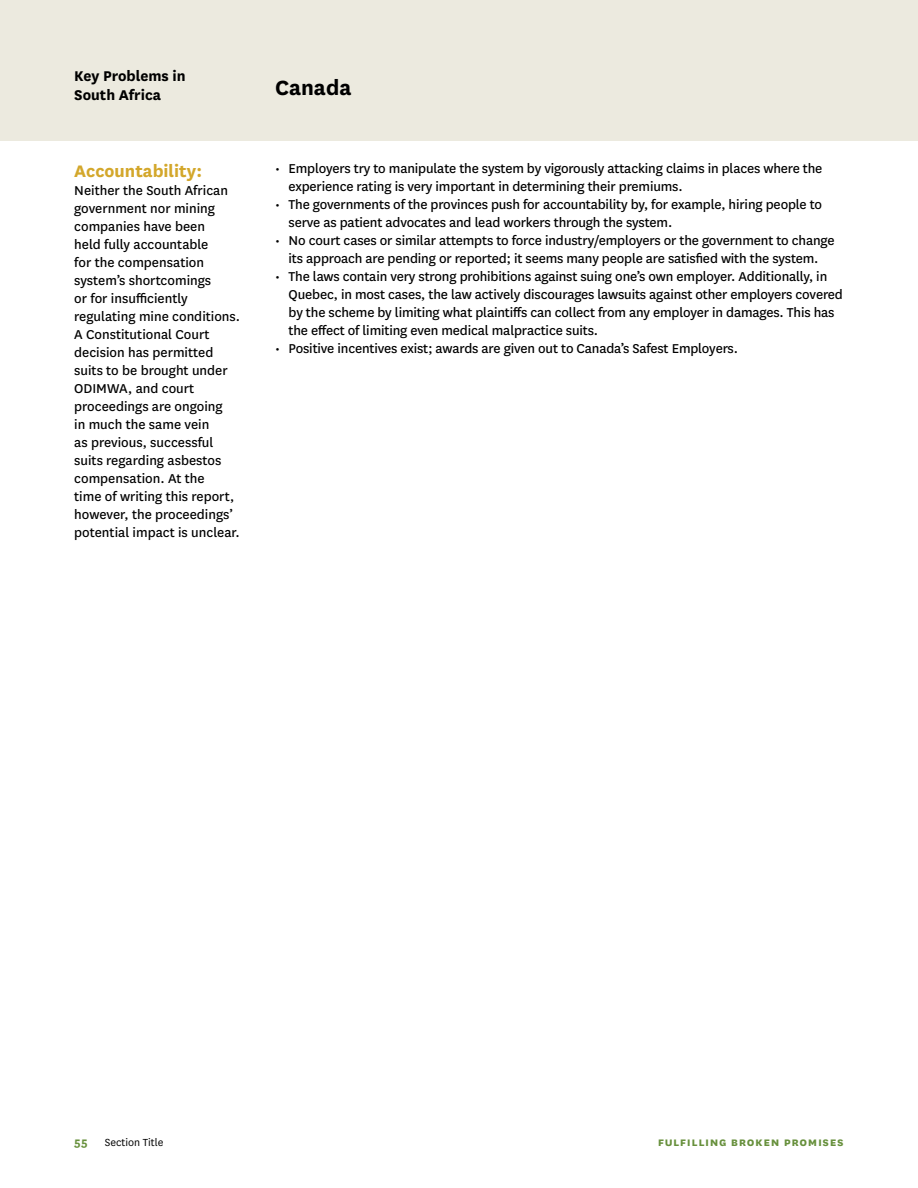
<style>
.page{position:relative;width:918px;height:1188px;background:#fff}
.page>*{position:absolute;margin:0;border:0;box-sizing:border-box;transform-origin:0 0}
.t1{font:700 24px "National";color:#000}
.t2{font:700 19.5px "National";color:#d3a72b}
.t3{font:700 16.5px/19px "National";color:#000}
.t4{font:15px/18px "National";letter-spacing:-.01em;color:#000}
.t5{font:700 13.5px "National";letter-spacing:.045em;color:#67903c}
.t6{font:12px "National";color:#000}
</style>
<div class="page">
<div style="left:0;top:0;width:918px;height:140px;background:#eceadf"></div>
<p class="t3" style="left:74px;top:66px;width:113px">Key Problems in<br>South Africa</p>
<h1 class="t1" style="left:275px;top:71px;width:78px">Canada</h1>
<h2 class="t2" style="left:74px;top:157px;width:129px">Accountability:</h2>
<p class="t4" style="left:74px;top:180px;width:167px">Neither the South African government nor mining companies have been<br>held fully accountable<br>for the compensation system’s shortcomings<br>or for insufficiently regulating mine conditions.<br>A Constitutional Court decision has permitted suits to be brought under<br>ODIMWA, and court proceedings are ongoing<br>in much the same vein<br>as previous, successful suits regarding asbestos compensation. At the<br>time of writing this report, however, the proceedings’ potential impact is unclear.</p>
<p class="t4" style="left:289px;top:159px;width:535px;text-indent:-14px">• Employers try to manipulate the system by vigorously attacking claims in places where the experience rating is very important in determining their premiums.</p>
<p class="t4" style="left:289px;top:195px;width:535px;text-indent:-14px">• The governments of the provinces push for accountability by, for example, hiring people to serve as patient advocates and lead workers through the system.</p>
<p class="t4" style="left:275px;top:231px;width:561px;text-align:center">• No court cases or similar attempts to force industry/employers or the government to change its approach are pending or reported; it seems many people are satisfied with the system.</p>
<p class="t4" style="left:289px;top:267px;width:556px;text-indent:-14px">• The laws contain very strong prohibitions against suing one’s own employer. Additionally, in Quebec, in most cases, the law actively discourages lawsuits against other employers covered by the scheme by limiting what plaintiffs can collect from any employer in damages. This has the effect of limiting even medical malpractice suits.</p>
<p class="t4" style="left:275px;top:339px;width:465px">• Positive incentives exist; awards are given out to Canada’s Safest Employers.</p>
<p class="t5" style="left:74px;top:1132px;width:15px">55</p>
<p class="t6" style="left:105px;top:1134px;width:60px">Section Title</p>
<p class="t5" style="left:658px;top:1132px;width:188px">fulfilling broken promises</p>
</div>
